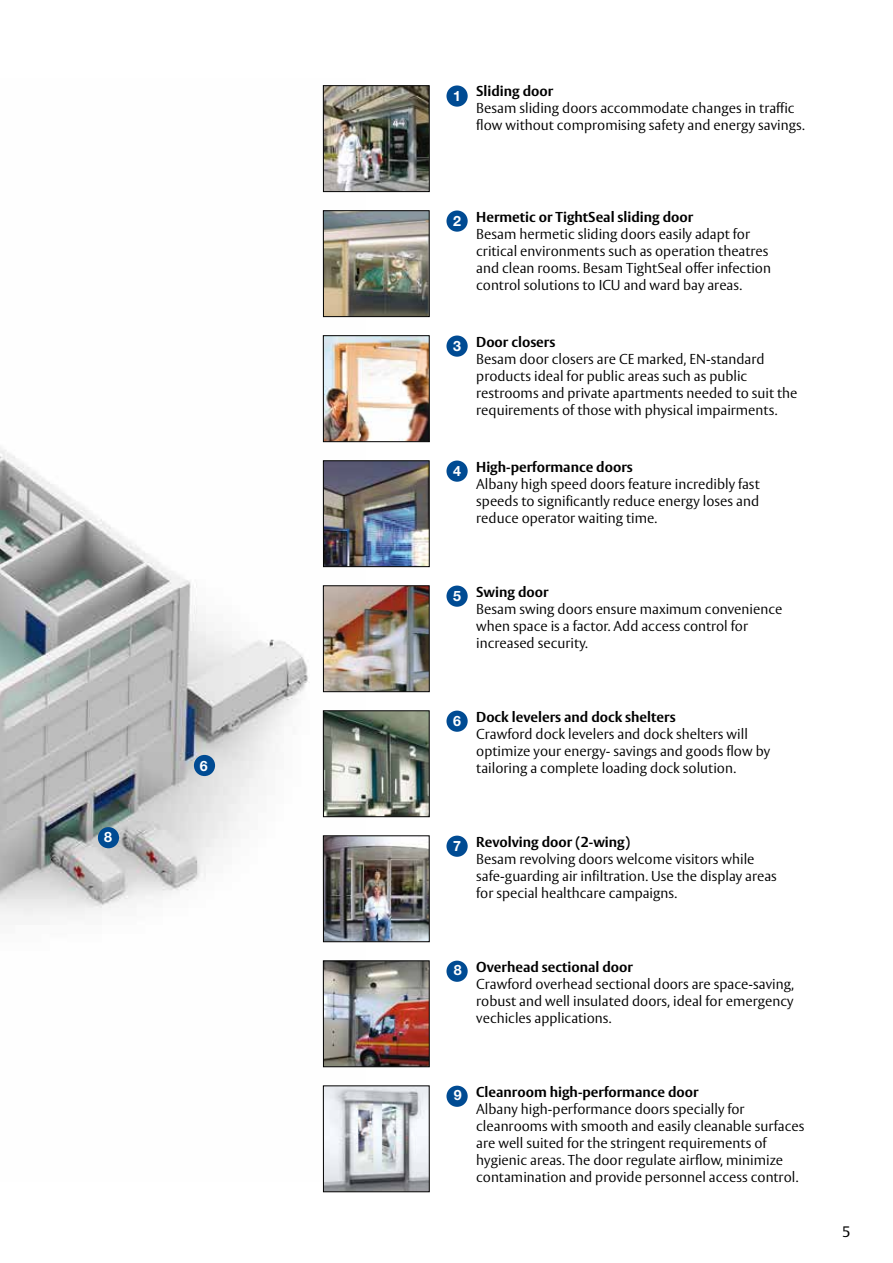
<style>
.page{position:relative;width:893px;height:1263px;background:#fff}
.page>*{position:absolute;margin:0;border:0;box-sizing:border-box;transform-origin:0 0}
.t1{font:15px "ASSA Vesta";color:#000}
.t2{font:300 14.25px/17.1px "ASSA Vesta";color:#000}
.t3{font:700 14.25px "ASSA Vesta";color:#000}
.t4{font:700 14.25px "Helvetica Neue";color:#fff}
.s1{font-family:"Helvetica Neue";font-weight:700;color:#fff}
.s2{font-weight:700}
</style>
<div class="page">
<img style="left:0;top:85px;width:365px;height:1097px">
<div style="left:446px;top:585px;width:22px;height:22px;background:#004b93;border-radius:50%"></div>
<img style="left:325px;top:587px;width:102px;height:103px">
<div style="left:323px;top:585px;width:106px;height:107px;border:1px solid #000"></div>
<div style="left:446px;top:711px;width:22px;height:21px;background:#004b93;border-radius:50%"></div>
<img style="left:325px;top:713px;width:102px;height:102px">
<div style="left:323px;top:711px;width:106px;height:106px;border:1px solid #000"></div>
<div style="left:446px;top:836px;width:22px;height:21px;background:#004b93;border-radius:50%"></div>
<img style="left:325px;top:838px;width:102px;height:102px">
<div style="left:323px;top:836px;width:106px;height:106px;border:1px solid #000"></div>
<img style="left:325px;top:963px;width:102px;height:102px">
<div style="left:323px;top:961px;width:106px;height:106px;border:1px solid #000"></div>
<div style="left:446px;top:961px;width:22px;height:21px;background:#004b93;border-radius:50%"></div>
<div style="left:446px;top:460px;width:22px;height:22px;background:#004b93;border-radius:50%"></div>
<img style="left:325px;top:462px;width:102px;height:103px">
<div style="left:323px;top:460px;width:106px;height:107px;border:1px solid #000"></div>
<div style="left:446px;top:85px;width:22px;height:22px;background:#004b93;border-radius:50%"></div>
<img style="left:325px;top:87px;width:102px;height:103px">
<div style="left:323px;top:85px;width:106px;height:107px;border:1px solid #000"></div>
<div style="left:446px;top:210px;width:22px;height:22px;background:#004b93;border-radius:50%"></div>
<img style="left:325px;top:212px;width:102px;height:103px">
<div style="left:323px;top:210px;width:106px;height:107px;border:1px solid #000"></div>
<div style="left:446px;top:335px;width:22px;height:22px;background:#004b93;border-radius:50%"></div>
<img style="left:325px;top:337px;width:102px;height:103px">
<div style="left:323px;top:335px;width:106px;height:107px;border:1px solid #000"></div>
<div style="left:194px;top:755px;width:21px;height:21px;background:#004b93;border-radius:50%"></div>
<div style="left:98px;top:827px;width:21px;height:21px;background:#004b93;border-radius:50%"></div>
<img style="left:325px;top:1088px;width:102px;height:102px">
<div style="left:323px;top:1086px;width:106px;height:106px;border:1px solid #000"></div>
<div style="left:446px;top:1086px;width:22px;height:21px;background:#004b93;border-radius:50%"></div>
<p class="t4" style="left:104px;top:828px;width:9px">8</p>
<p class="t4" style="left:200px;top:757px;width:9px">6</p>
<p class="t4" style="left:453px;top:87px;width:9px">1</p>
<p class="t3" style="left:476px;top:82px;width:79px">Sliding door</p>
<p class="t2" style="left:476px;top:100px;width:330px">Besam sliding doors accommodate changes in traffic flow without compromising safety and energy savings.</p>
<p class="t2" style="left:476px;top:209px;width:296px;text-indent:-23px"><span class="s1">2</span> <span class="s2">Hermetic or TightSeal sliding door<br></span>Besam hermetic sliding doors easily adapt for critical environments such as operation theatres and clean rooms. Besam TightSeal offer infection control solutions to ICU and ward bay areas.</p>
<p class="t2" style="left:476px;top:334px;width:323px;text-indent:-23px"><span class="s1">3</span> <span class="s2">Door closers<br></span>Besam door closers are CE marked, EN-standard products ideal for public areas such as public restrooms and private apartments needed to suit the requirements of those with physical impairments.</p>
<p class="t2" style="left:476px;top:459px;width:285px;text-indent:-23px"><span class="s1">4</span> <span class="s2">High-performance doors<br></span>Albany high speed doors feature incredibly fast speeds to significantly reduce energy loses and reduce operator waiting time.</p>
<p class="t2" style="left:476px;top:584px;width:308px;text-indent:-23px"><span class="s1">5</span> <span class="s2">Swing door<br></span>Besam swing doors ensure maximum convenience when space is a factor. Add access control for increased security.</p>
<p class="t4" style="left:453px;top:712px;width:9px">6</p>
<p class="t3" style="left:476px;top:708px;width:201px">Dock levelers and dock shelters</p>
<p class="t2" style="left:476px;top:726px;width:295px">Crawford dock levelers and dock shelters will optimize your energy- savings and goods flow by tailoring a complete loading dock solution.</p>
<p class="t2" style="left:476px;top:834px;width:302px;text-indent:-23px"><span class="s1">7</span> <span class="s2">Revolving door (2-wing)<br></span>Besam revolving doors welcome visitors while safe-guarding air infiltration. Use the display areas for special healthcare campaigns.</p>
<p class="t4" style="left:454px;top:961px;width:9px">8</p>
<p class="t3" style="left:476px;top:958px;width:158px">Overhead sectional door</p>
<p class="t2" style="left:476px;top:976px;width:319px;text-align:justify">Crawford overhead sectional doors are space-saving, robust and well insulated doors, ideal for emergency vechicles applications.</p>
<p class="t4" style="left:454px;top:1086px;width:9px">9</p>
<p class="t3" style="left:476px;top:1083px;width:224px">Cleanroom high-performance door</p>
<p class="t2" style="left:476px;top:1101px;width:330px">Albany high-performance doors specially for cleanrooms with smooth and easily cleanable surfaces are well suited for the stringent requirements of hygienic areas. The door regulate airflow, minimize contamination and provide personnel access control.</p>
<p class="t1" style="left:842px;top:1223px;width:10px">5</p>
</div>
